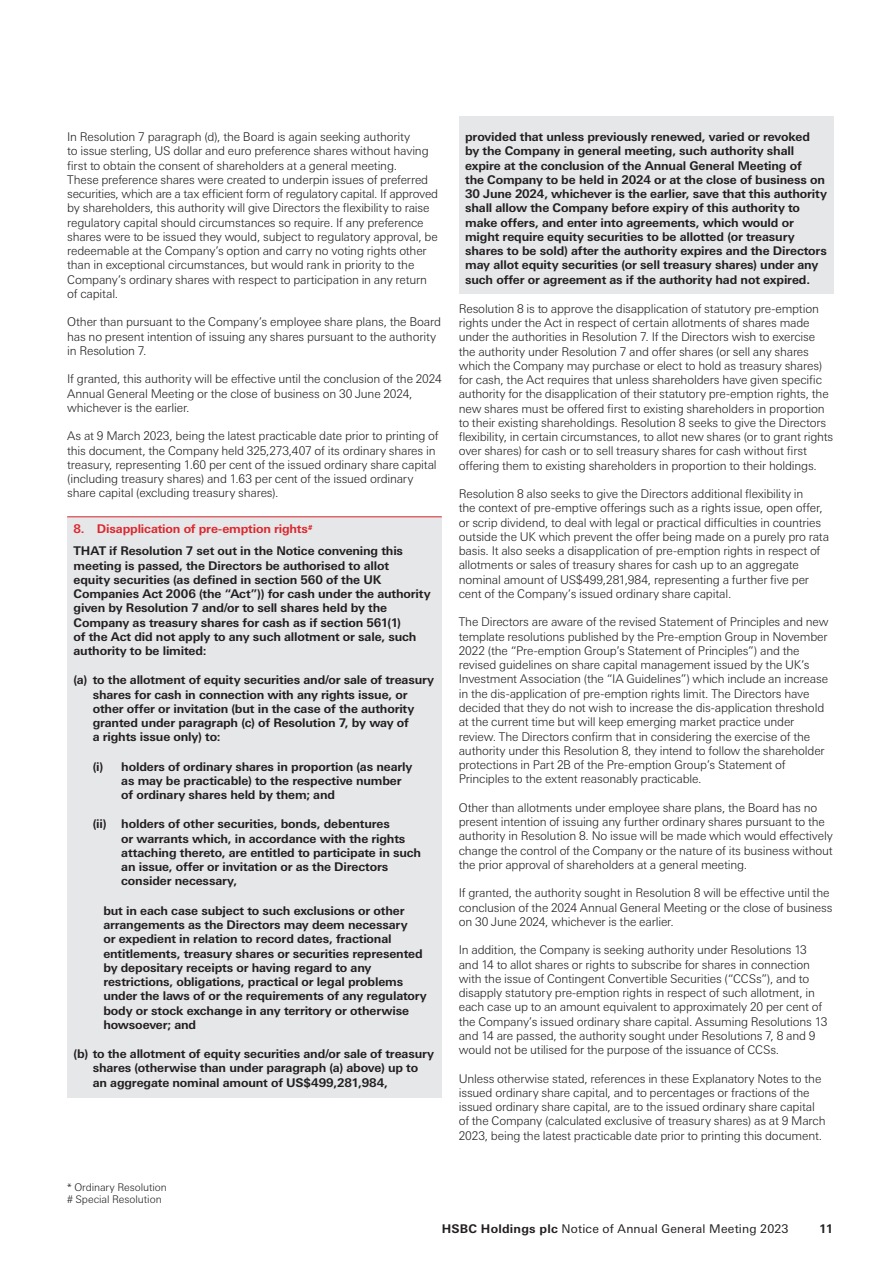
<style>
.page{position:relative;width:892px;height:1262px;background:#fff}
.page>*{position:absolute;margin:0;border:0;box-sizing:border-box;transform-origin:0 0}
.t1{font:300 12px/14.2px "Univers Nextfor HSBC";letter-spacing:-.015em;color:#231f20}
.t2{font:700 12px/14.2px "Univers Nextfor HSBC";letter-spacing:-.01em;color:#231f20}
.t3{font:12px "Univers Nextfor HSBC";letter-spacing:.015em;color:#231f20}
.t4{font:300 10.5px/12px "Univers Nextfor HSBC";letter-spacing:-.005em;color:#231f20}
.s1{color:#dc272d}
.s2{font-weight:700}
</style>
<div class="page">
<div style="left:67px;top:516px;width:374px;height:27px;background:#e6e7e9"></div>
<hr style="left:67px;top:516px;width:374px;height:1px;background:#dc272d">
<div style="left:67px;top:531px;width:374px;height:134px;background:#e6e7e9"></div>
<div style="left:67px;top:660px;width:374px;height:91px;background:#e6e7e9"></div>
<div style="left:67px;top:746px;width:374px;height:63px;background:#e6e7e9"></div>
<div style="left:67px;top:804px;width:374px;height:91px;background:#e6e7e9"></div>
<div style="left:67px;top:890px;width:374px;height:148px;background:#e6e7e9"></div>
<div style="left:67px;top:1033px;width:374px;height:63px;background:#e6e7e9"></div>
<div style="left:458px;top:117px;width:375px;height:177px;background:#e6e7e9"></div>
<p class="t1" style="left:67px;top:129px;width:372px">In Resolution 7 paragraph (d), the Board is again seeking authority<br>to issue sterling, US dollar and euro preference shares without having first to obtain the consent of shareholders at a general meeting.<br>These preference shares were created to underpin issues of preferred securities, which are a tax efficient form of regulatory capital. If approved by shareholders, this authority will give Directors the flexibility to raise regulatory capital should circumstances so require. If any preference shares were to be issued they would, subject to regulatory approval, be redeemable at the Company’s option and carry no voting rights other than in exceptional circumstances, but would rank in priority to the Company’s ordinary shares with respect to participation in any return of capital.</p>
<p class="t1" style="left:67px;top:314px;width:375px">Other than pursuant to the Company’s employee share plans, the Board has no present intention of issuing any shares pursuant to the authority in Resolution 7.</p>
<p class="t1" style="left:67px;top:371px;width:376px">If granted, this authority will be effective until the conclusion of the 2024<br>Annual General Meeting or the close of business on 30 June 2024, whichever is the earlier.</p>
<p class="t1" style="left:67px;top:428px;width:373px">As at 9 March 2023, being the latest practicable date prior to printing of this document, the Company held 325,273,407 of its ordinary shares in treasury, representing 1.60 per cent of the issued ordinary share capital (including treasury shares) and 1.63 per cent of the issued ordinary share capital (excluding treasury shares).</p>
<p class="t2" style="left:74px;top:517px;width:331px;line-height:21.9px"><span class="s1">8. Disapplication of pre-emption rights</span><sup>#<br></sup>THAT if Resolution 7 set out in the Notice convening this</p>
<p class="t2" style="left:74px;top:557px;width:358px">meeting is passed, the Directors be authorised to allot<br>equity securities (as defined in section 560 of the UK Companies Act 2006 (the “Act”)) for cash under the authority given by Resolution 7 and/or to sell shares held by the Company as treasury shares for cash as if section 561(1)<br>of the Act did not apply to any such allotment or sale, such authority to be limited:</p>
<p class="t2" style="left:93px;top:672px;width:343px;text-indent:-19px">(a) to the allotment of equity securities and/or sale of treasury shares for cash in connection with any rights issue, or other offer or invitation (but in the case of the authority granted under paragraph (c) of Resolution 7, by way of<br>a rights issue only) to:</p>
<p class="t2" style="left:121px;top:758px;width:292px;text-indent:-28px">(i) holders of ordinary shares in proportion (as nearly as may be practicable) to the respective number of ordinary shares held by them; and</p>
<p class="t2" style="left:121px;top:816px;width:301px;text-indent:-28px">(ii) holders of other securities, bonds, debentures<br>or warrants which, in accordance with the rights attaching thereto, are entitled to participate in such an issue, offer or invitation or as the Directors consider necessary,</p>
<p class="t2" style="left:103px;top:902px;width:325px">but in each case subject to such exclusions or other arrangements as the Directors may deem necessary<br>or expedient in relation to record dates, fractional entitlements, treasury shares or securities represented by depositary receipts or having regard to any restrictions, obligations, practical or legal problems under the laws of or the requirements of any regulatory body or stock exchange in any territory or otherwise howsoever; and</p>
<p class="t2" style="left:93px;top:1045px;width:343px;text-indent:-19px">(b) to the allotment of equity securities and/or sale of treasury shares (otherwise than under paragraph (a) above) up to an aggregate nominal amount of US$499,281,984,</p>
<p class="t4" style="left:67px;top:1180px;width:101px">* Ordinary Resolution # Special Resolution</p>
<p class="t2" style="left:465px;top:129px;width:363px">provided that unless previously renewed, varied or revoked by the Company in general meeting, such authority shall expire at the conclusion of the Annual General Meeting of<br>the Company to be held in 2024 or at the close of business on 30 June 2024, whichever is the earlier, save that this authority shall allow the Company before expiry of this authority to make offers, and enter into agreements, which would or might require equity securities to be allotted (or treasury shares to be sold) after the authority expires and the Directors may allot equity securities (or sell treasury shares) under any such offer or agreement as if the authority had not expired.</p>
<p class="t1" style="left:458px;top:300px;width:376px">Resolution 8 is to approve the disapplication of statutory pre-emption rights under the Act in respect of certain allotments of shares made under the authorities in Resolution 7. If the Directors wish to exercise the authority under Resolution 7 and offer shares (or sell any shares which the Company may purchase or elect to hold as treasury shares) for cash, the Act requires that unless shareholders have given specific authority for the disapplication of their statutory pre-emption rights, the new shares must be offered first to existing shareholders in proportion to their existing shareholdings. Resolution 8 seeks to give the Directors flexibility, in certain circumstances, to allot new shares (or to grant rights over shares) for cash or to sell treasury shares for cash without first offering them to existing shareholders in proportion to their holdings.</p>
<p class="t1" style="left:458px;top:486px;width:372px">Resolution 8 also seeks to give the Directors additional flexibility in<br>the context of pre-emptive offerings such as a rights issue, open offer, or scrip dividend, to deal with legal or practical difficulties in countries outside the UK which prevent the offer being made on a purely pro rata basis. It also seeks a disapplication of pre-emption rights in respect of allotments or sales of treasury shares for cash up to an aggregate nominal amount of US$499,281,984, representing a further five per cent of the Company’s issued ordinary share capital.</p>
<p class="t1" style="left:458px;top:614px;width:371px">The Directors are aware of the revised Statement of Principles and new template resolutions published by the Pre-emption Group in November 2022 (the “Pre-emption Group’s Statement of Principles”) and the revised guidelines on share capital management issued by the UK’s Investment Association (the “IA Guidelines”) which include an increase in the dis-application of pre-emption rights limit. The Directors have decided that they do not wish to increase the dis-application threshold at the current time but will keep emerging market practice under review. The Directors confirm that in considering the exercise of the authority under this Resolution 8, they intend to follow the shareholder protections in Part 2B of the Pre-emption Group’s Statement of Principles to the extent reasonably practicable.</p>
<p class="t1" style="left:458px;top:799px;width:375px">Other than allotments under employee share plans, the Board has no present intention of issuing any further ordinary shares pursuant to the authority in Resolution 8. No issue will be made which would effectively change the control of the Company or the nature of its business without the prior approval of shareholders at a general meeting.</p>
<p class="t1" style="left:458px;top:884px;width:375px">If granted, the authority sought in Resolution 8 will be effective until the conclusion of the 2024 Annual General Meeting or the close of business on 30 June 2024, whichever is the earlier.</p>
<p class="t1" style="left:458px;top:941px;width:370px">In addition, the Company is seeking authority under Resolutions 13 and 14 to allot shares or rights to subscribe for shares in connection with the issue of Contingent Convertible Securities (“CCSs”), and to disapply statutory pre-emption rights in respect of such allotment, in each case up to an amount equivalent to approximately 20 per cent of the Company’s issued ordinary share capital. Assuming Resolutions 13 and 14 are passed, the authority sought under Resolutions 7, 8 and 9 would not be utilised for the purpose of the issuance of CCSs.</p>
<p class="t1" style="left:458px;top:1070px;width:368px">Unless otherwise stated, references in these Explanatory Notes to the issued ordinary share capital, and to percentages or fractions of the issued ordinary share capital, are to the issued ordinary share capital of the Company (calculated exclusive of treasury shares) as at 9 March 2023, being the latest practicable date prior to printing this document.</p>
<p class="t3" style="left:441px;top:1220px;width:348px"><span class="s2">HSBC Holdings plc</span> Notice of Annual General Meeting 2023</p>
<p class="t2" style="left:818px;top:1220px;width:16px">11</p>
</div>
